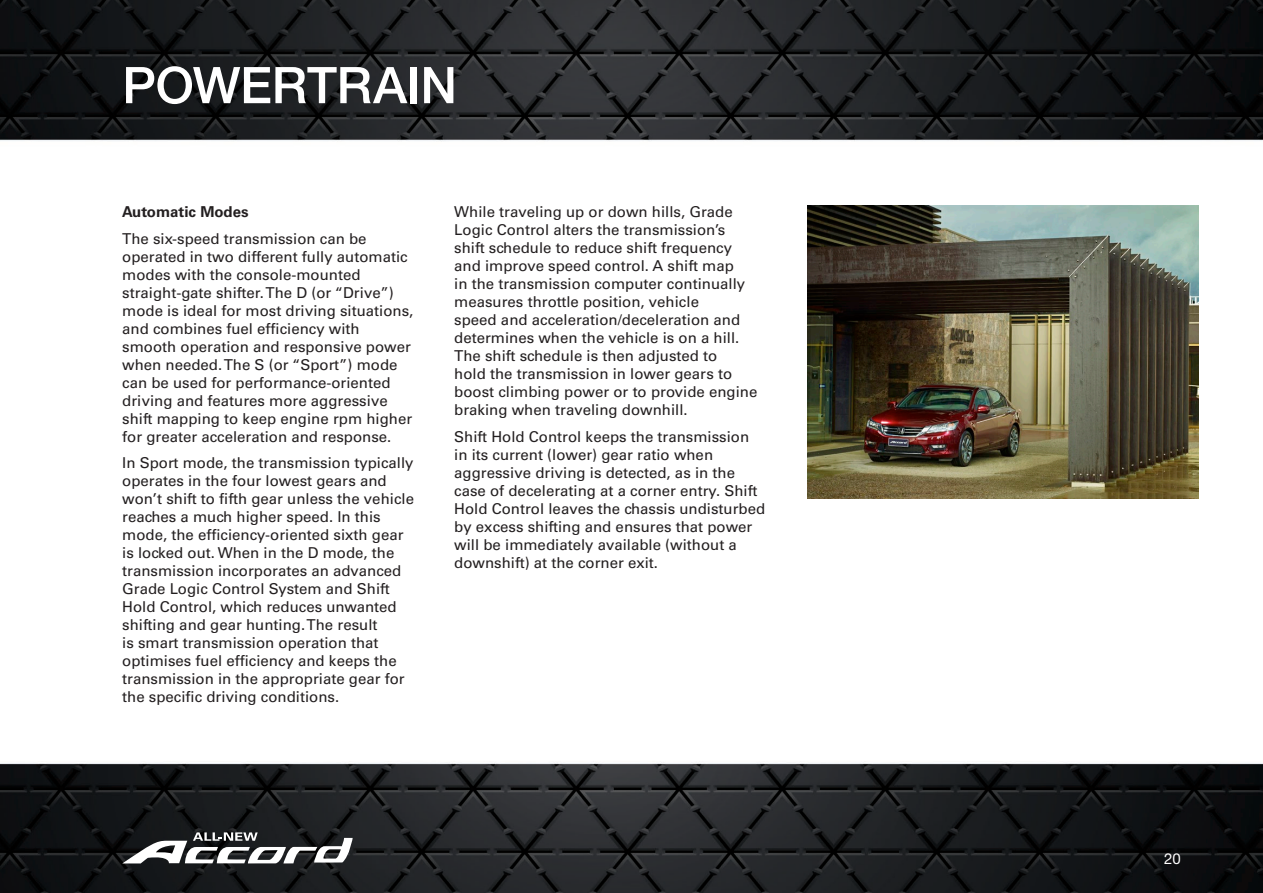
<style>
.page{position:relative;width:1263px;height:893px;background:#fff}
.page>*{position:absolute;margin:0;border:0;box-sizing:border-box;transform-origin:0 0}
.t1{font:500 50.55px "Helvetica Neue";letter-spacing:-.01em;color:#fff}
.t2{font:15px/18px "Univers";color:#231f20}
.t3{font:700 15px "Univers";color:#231f20}
.t4{font:15px "Helvetica Neue";color:#fff}
</style>
<div class="page">
<img style="left:0;top:0;width:1263px;height:893px">
<svg style="left:122px;top:832px;width:231px;height:31px"></svg>
<img style="left:808px;top:206px;width:390px;height:292px">
<h1 class="t1" style="left:122px;top:55px;width:336px">POWERTRAIN</h1>
<p class="t3" style="left:122px;top:203px;width:128px">Automatic Modes</p>
<p class="t2" style="left:122px;top:229px;width:293px">The six-speed transmission can be operated in two different fully automatic modes with the console-mounted straight-gate shifter. The D (or “Drive”) mode is ideal for most driving situations, and combines fuel efficiency with smooth operation and responsive power when needed. The S (or “Sport”) mode can be used for performance-oriented driving and features more aggressive shift mapping to keep engine rpm higher for greater acceleration and response.</p>
<p class="t2" style="left:122px;top:454px;width:293px">In Sport mode, the transmission typically operates in the four lowest gears and won’t shift to fifth gear unless the vehicle reaches a much higher speed. In this mode, the efficiency-oriented sixth gear is locked out. When in the D mode, the transmission incorporates an advanced Grade Logic Control System and Shift Hold Control, which reduces unwanted shifting and gear hunting. The result<br>is smart transmission operation that optimises fuel efficiency and keeps the transmission in the appropriate gear for the specific driving conditions.</p>
<p class="t2" style="left:454px;top:203px;width:305px">While traveling up or down hills, Grade Logic Control alters the transmission’s shift schedule to reduce shift frequency and improve speed control. A shift map<br>in the transmission computer continually measures throttle position, vehicle<br>speed and acceleration/deceleration and determines when the vehicle is on a hill.<br>The shift schedule is then adjusted to<br>hold the transmission in lower gears to boost climbing power or to provide engine braking when traveling downhill.</p>
<p class="t2" style="left:454px;top:427px;width:312px">Shift Hold Control keeps the transmission in its current (lower) gear ratio when aggressive driving is detected, as in the case of decelerating at a corner entry. Shift Hold Control leaves the chassis undisturbed by excess shifting and ensures that power will be immediately available (without a downshift) at the corner exit.</p>
<p class="t4" style="left:1164px;top:849px;width:18px">20</p>
</div>
